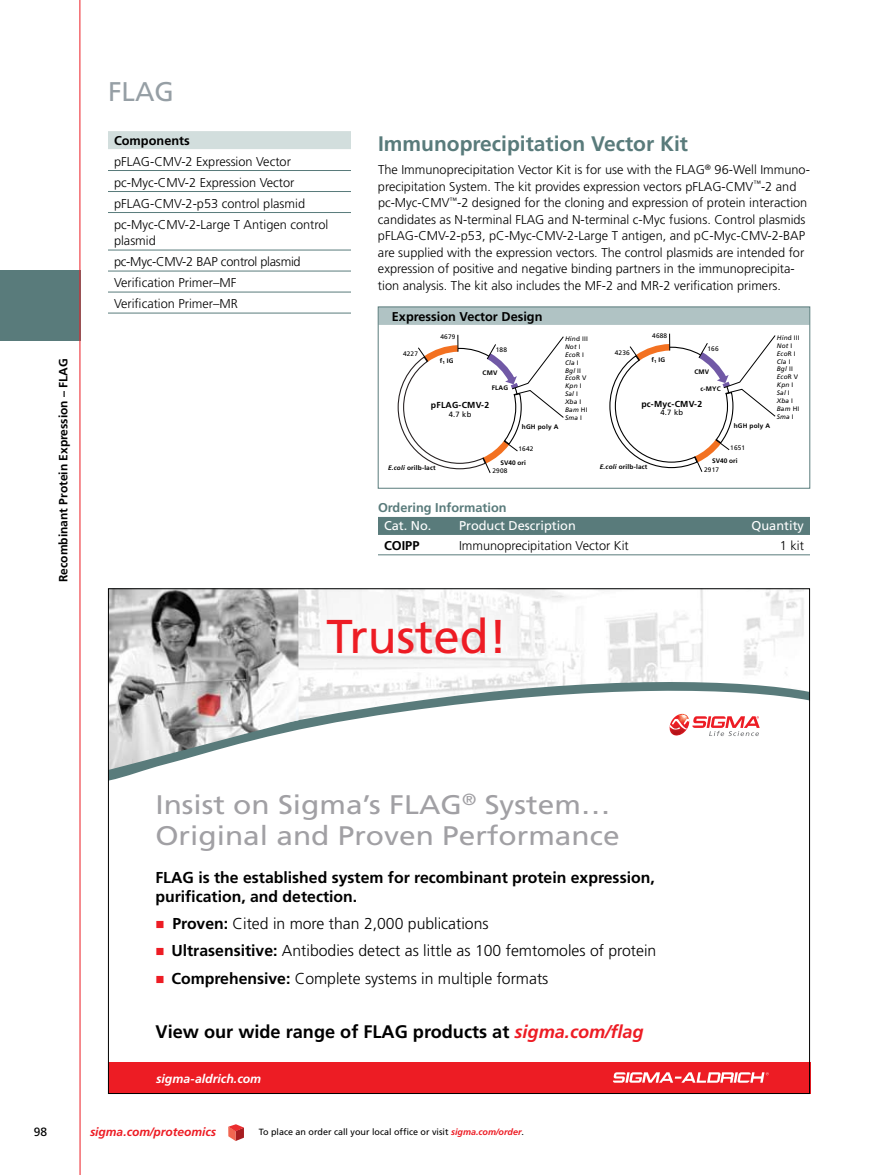
<style>
.page{position:relative;width:891px;height:1175px;background:#fff}
.page>*{position:absolute;margin:0;border:0;box-sizing:border-box;transform-origin:0 0}
.t1{font:47.4px "Frutiger";color:#ed1c24}
.t2{font:27px "Frutiger";color:#969fa5}
.t3{font:26.85px/31.7px "Frutiger";color:#a1a0a4;scale:1.11 1}
.t4{font:700 21px "Frutiger";color:#597b7b}
.t5{font:700 18.15px "Frutiger";color:#000}
.t6{font:300 15.75px "Frutiger";color:#000}
.t7{font:700 15.75px/18.9px "Frutiger";color:#000}
.t8{font:300 12.75px/16.5px "Frutiger";color:#000}
.t9{font:700 12.75px "Frutiger";color:#000}
.t10{font:12.75px "Frutiger";color:#fff}
.t11{font:700 12.75px "Frutiger";color:#597b7b}
.t12{font:italic 700 12.3px "Frutiger";color:#fff}
.t13{font:700 12px "Frutiger";color:#000}
.t14{font:italic 700 12px "Frutiger";color:#ed1c24}
.t15{font:12px "Frutiger";color:#000}
.t16{font:9px "Frutiger";color:#000}
.t17{font:700 8.7px "Frutiger";letter-spacing:.025em;color:#000}
.t18{font:7.65px "Frutiger";color:#000}
.t19{font:italic 6.6px/7.8px "Frutiger";letter-spacing:.025em;color:#000}
.t20{font:700 6.6px "Frutiger";letter-spacing:.025em;color:#000}
.t21{font:6.6px "Frutiger";letter-spacing:.025em;color:#000}
.s1{font-style:normal}
.s2{font-style:italic}
.s3{color:#ed1c24}
.s4{font-weight:700}
.s5{font-style:italic;color:#ed1c24}
.s6{font-weight:700;font-style:italic;color:#ed1c24}
</style>
<div class="page">
<div style="left:0;top:270px;width:80px;height:71px;background:#597b7b"></div>
<hr style="left:80px;top:0;width:1px;height:1174px;background:#ed1c24">
<svg style="left:228px;top:1124px;width:16px;height:17px"></svg>
<div style="left:378px;top:517px;width:432px;height:18px;background:#597b7b"></div>
<hr style="left:378px;top:554px;width:432px;height:1px;background:#597b7b">
<div style="left:378px;top:307px;width:432px;height:18px;background:#b0c3c4"></div>
<svg style="left:609px;top:333px;width:167px;height:139px"></svg>
<svg style="left:397px;top:334px;width:167px;height:139px"></svg>
<div style="left:378px;top:307px;width:432px;height:181px;border:1px solid #597b7b"></div>
<div style="left:108px;top:131px;width:243px;height:18px;background:#d2dedd"></div>
<hr style="left:108px;top:170px;width:243px;height:1px;background:#597b7b">
<hr style="left:108px;top:191px;width:243px;height:1px;background:#597b7b">
<hr style="left:108px;top:212px;width:243px;height:1px;background:#597b7b">
<hr style="left:108px;top:250px;width:243px;height:1px;background:#597b7b">
<hr style="left:108px;top:271px;width:243px;height:1px;background:#597b7b">
<hr style="left:108px;top:292px;width:243px;height:1px;background:#597b7b">
<hr style="left:108px;top:313px;width:243px;height:1px;background:#597b7b">
<div style="left:108px;top:1062px;width:702px;height:32px;background:#ed1c24"></div>
<svg style="left:613px;top:1072px;width:156px;height:10px"></svg>
<img style="left:299px;top:590px;width:509px;height:139px">
<img style="left:110px;top:590px;width:189px;height:180px">
<svg style="left:670px;top:714px;width:90px;height:22px"></svg>
<p class="t13" style="left:56px;top:582px;width:225px;rotate:-90deg">Recombinant Protein Expression – FLAG</p>
<h2 class="t2" style="left:108px;top:76px;width:67px">FLAG</h2>
<p class="t9" style="left:114px;top:133px;width:77px">Components</p>
<p class="t8" style="left:114px;top:151px;width:216px;line-height:21px">pFLAG-CMV-2 Expression Vector pc-Myc-CMV-2 Expression Vector pFLAG-CMV-2-p53 control plasmid pc-Myc-CMV-2-Large T Antigen control</p>
<p class="t8" style="left:114px;top:230px;width:188px;line-height:21px">plasmid<br>pc-Myc-CMV-2 BAP control plasmid<br>Verification Primer–MF<br>Verification Primer–MR</p>
<h3 class="t4" style="left:378px;top:131px;width:312px">Immunoprecipitation Vector Kit</h3>
<p class="t8" style="left:378px;top:162px;width:433px">The Immunoprecipitation Vector Kit is for use with the FLAG<sup>®</sup> 96-Well Immuno&shy;precipitation System. The kit provides expression vectors pFLAG-CMV<sup>™</sup>-2 and pc-Myc-CMV<sup>™</sup>-2 designed for the cloning and expression of protein interaction candidates as N-terminal FLAG and N-terminal c-Myc fusions. Control plasmids pFLAG-CMV-2-p53, pC-Myc-CMV-2-Large T antigen, and pC-Myc-CMV-2-BAP are supplied with the expression vectors. The control plasmids are intended for expression of positive and negative binding partners in the immunoprecipita&shy;tion analysis. The kit also includes the MF-2 and MR-2 verification primers.</p>
<p class="t9" style="left:392px;top:309px;width:152px">Expression Vector Design</p>
<p class="t21" style="left:403px;top:350px;width:17px">4227</p>
<p class="t21" style="left:440px;top:333px;width:17px">4679</p>
<p class="t20" style="left:440px;top:357px;width:15px">f<sub>1</sub> IG</p>
<p class="t21" style="left:496px;top:345px;width:13px">188</p>
<p class="t20" style="left:483px;top:369px;width:16px">CMV</p>
<p class="t20" style="left:492px;top:384px;width:18px">FLAG</p>
<p class="t17" style="left:431px;top:400px;width:60px">pFLAG-CMV-2</p>
<p class="t18" style="left:449px;top:409px;width:24px">4.7 kb</p>
<p class="t19" style="left:565px;top:335px;width:24px">Hin<span class="s1">d III<br></span>Not <span class="s1">I<br></span>Eco<span class="s1">R I<br></span>Cla <span class="s1">I<br></span>Bgl <span class="s1">II<br></span>Eco<span class="s1">R V<br></span>Kpn <span class="s1">I<br></span>Sal <span class="s1">I<br></span>Xba <span class="s1">I<br></span>Bam <span class="s1">HI<br></span>Sma <span class="s1">I</span></p>
<p class="t21" style="left:615px;top:348px;width:17px">4236</p>
<p class="t21" style="left:652px;top:332px;width:17px">4688</p>
<p class="t20" style="left:651px;top:355px;width:15px">f<sub>1</sub> IG</p>
<p class="t21" style="left:708px;top:344px;width:13px">166</p>
<p class="t20" style="left:694px;top:367px;width:16px">CMV</p>
<p class="t20" style="left:701px;top:384px;width:22px">c-MYC</p>
<p class="t17" style="left:641px;top:398px;width:62px">pc-Myc-CMV-2</p>
<p class="t18" style="left:661px;top:408px;width:24px">4.7 kb</p>
<p class="t19" style="left:777px;top:334px;width:24px">Hin<span class="s1">d III<br></span>Not <span class="s1">I<br></span>Eco<span class="s1">R I<br></span>Cla <span class="s1">I<br></span>Bgl <span class="s1">II<br></span>Eco<span class="s1">R V<br></span>Kpn <span class="s1">I<br></span>Sal <span class="s1">I<br></span>Xba <span class="s1">I<br></span>Bam <span class="s1">HI<br></span>Sma <span class="s1">I</span></p>
<p class="t20" style="left:522px;top:423px;width:38px">hGH poly A</p>
<p class="t20" style="left:734px;top:422px;width:38px">hGH poly A</p>
<p class="t21" style="left:518px;top:445px;width:17px">1642</p>
<p class="t21" style="left:730px;top:444px;width:17px">1651</p>
<p class="t20" style="left:388px;top:464px;width:49px"><span class="s2">E.coli</span> orilb-lact</p>
<p class="t20" style="left:500px;top:458px;width:27px">SV40 ori</p>
<p class="t21" style="left:492px;top:467px;width:17px">2908</p>
<p class="t20" style="left:600px;top:462px;width:49px"><span class="s2">E.coli</span> orilb-lact</p>
<p class="t20" style="left:712px;top:457px;width:27px">SV40 ori</p>
<p class="t21" style="left:704px;top:465px;width:17px">2917</p>
<p class="t11" style="left:378px;top:500px;width:130px">Ordering Information</p>
<p class="t10" style="left:384px;top:518px;width:49px">Cat. No.</p>
<p class="t10" style="left:459px;top:518px;width:118px">Product Description</p>
<p class="t10" style="left:752px;top:518px;width:54px">Quantity</p>
<p class="t9" style="left:384px;top:538px;width:37px">COIPP</p>
<p class="t8" style="left:459px;top:537px;width:171px">Immunoprecipitation Vector Kit</p>
<p class="t8" style="left:780px;top:537px;width:26px">1 kit</p>
<h1 class="t1" style="left:326px;top:609px;width:182px">Trusted!</h1>
<h3 class="t3" style="left:155px;top:788px;width:420px">Insist on Sigma’s FLAG<sup>®</sup> System…<br>Original and Proven Performance</h3>
<p class="t7" style="left:155px;top:868px;width:501px">FLAG is the established system for recombinant protein expression, purification, and detection.</p>
<p class="t6" style="left:155px;top:915px;width:335px"><span class="s3">■</span> <span class="s4">Proven:</span> Cited in more than 2,000 publications</p>
<p class="t6" style="left:155px;top:942px;width:503px"><span class="s3">■</span> <span class="s4">Ultrasensitive:</span> Antibodies detect as little as 100 femtomoles of protein</p>
<p class="t6" style="left:155px;top:969px;width:395px"><span class="s3">■</span> <span class="s4">Comprehensive:</span> Complete systems in multiple formats</p>
<h3 class="t5" style="left:155px;top:1020px;width:490px">View our wide range of FLAG products at <span class="s5">sigma.com/flag</span></h3>
<p class="t12" style="left:156px;top:1071px;width:107px">sigma-aldrich.com</p>
<p class="t15" style="left:34px;top:1124px;width:15px">98</p>
<p class="t14" style="left:90px;top:1124px;width:127px">sigma.com/proteomics</p>
<p class="t16" style="left:259px;top:1126px;width:267px">To place an order call your local office or visit <span class="s6">sigma.com/order</span>.</p>
</div>
